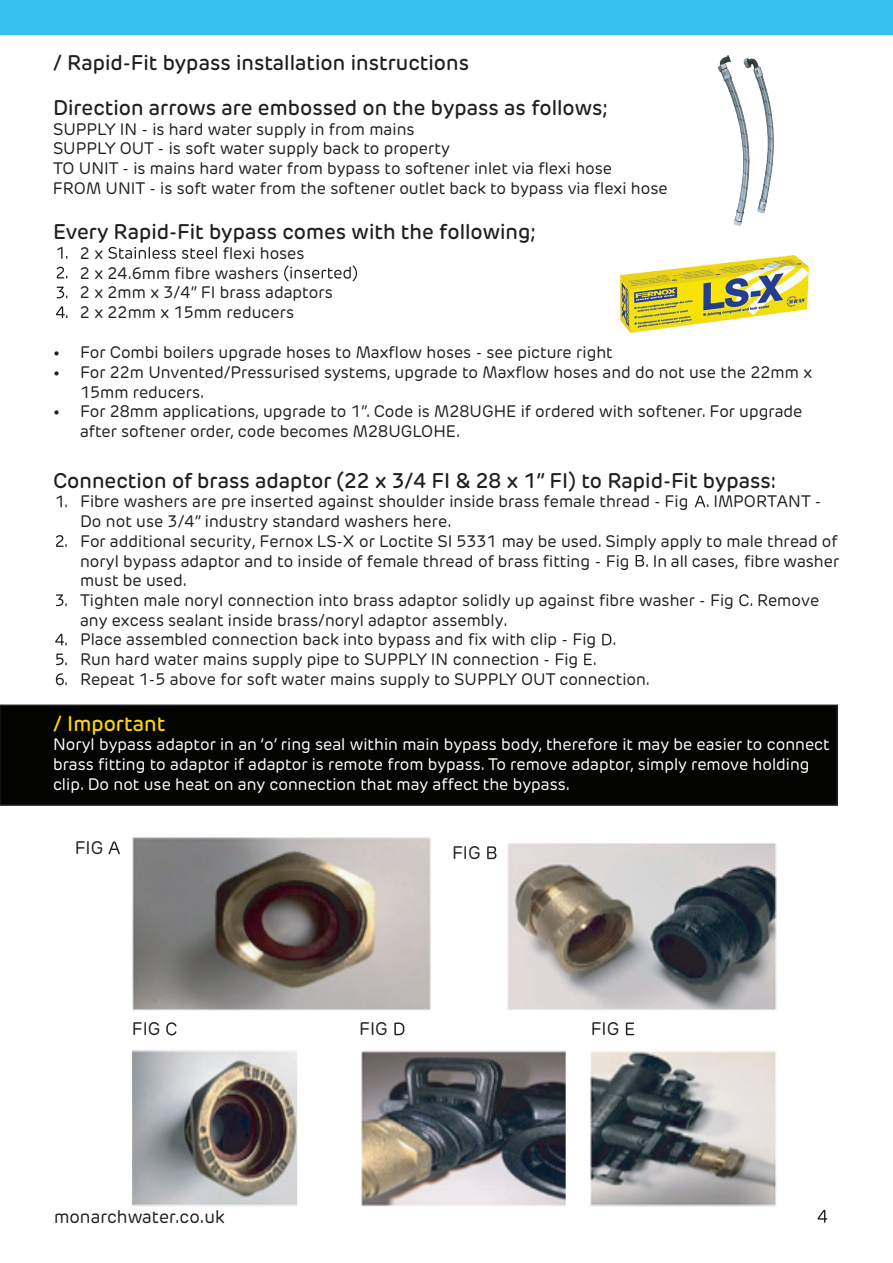
<style>
.page{position:relative;width:893px;height:1263px;background:#fff}
.page>*{position:absolute;margin:0;border:0;box-sizing:border-box;transform-origin:0 0}
.t1{font:500 21px/45px "New Rubrik";color:#231f20}
.t2{font:500 21px "New Rubrik";color:#fcd609}
.t3{font:18px "New Rubrik";color:#231f20}
.t4{font:16.5px/19.8px "New Rubrik";color:#231f20}
.t5{font:16.5px/19.8px "New Rubrik";color:#fff}
</style>
<div class="page">
<div style="left:0;top:704px;width:838px;height:102px;background:#040503"></div>
<img style="left:133px;top:837px;width:644px;height:370px">
<svg style="left:57px;top:247px;width:10px;height:12px"></svg>
<svg style="left:108px;top:247px;width:68px;height:12px"></svg>
<svg style="left:182px;top:247px;width:35px;height:12px"></svg>
<svg style="left:57px;top:267px;width:10px;height:12px"></svg>
<svg style="left:284px;top:265px;width:73px;height:16px"></svg>
<svg style="left:57px;top:287px;width:10px;height:11px"></svg>
<svg style="left:56px;top:306px;width:11px;height:12px"></svg>
<svg style="left:56px;top:495px;width:11px;height:12px"></svg>
<svg style="left:695px;top:495px;width:10px;height:12px"></svg>
<svg style="left:56px;top:535px;width:11px;height:12px"></svg>
<svg style="left:636px;top:555px;width:8px;height:12px"></svg>
<svg style="left:56px;top:594px;width:11px;height:12px"></svg>
<svg style="left:739px;top:594px;width:10px;height:12px"></svg>
<svg style="left:55px;top:634px;width:12px;height:11px"></svg>
<svg style="left:602px;top:634px;width:9px;height:11px"></svg>
<svg style="left:56px;top:653px;width:11px;height:12px"></svg>
<svg style="left:584px;top:653px;width:8px;height:12px"></svg>
<svg style="left:56px;top:673px;width:11px;height:12px"></svg>
<img style="left:718px;top:55px;width:56px;height:171px">
<img style="left:620px;top:255px;width:189px;height:77px">
<svg style="left:109px;top:841px;width:11px;height:13px"></svg>
<svg style="left:487px;top:846px;width:9px;height:13px"></svg>
<svg style="left:166px;top:1022px;width:10px;height:13px"></svg>
<svg style="left:394px;top:1022px;width:10px;height:13px"></svg>
<svg style="left:626px;top:1022px;width:8px;height:13px"></svg>
<div style="left:0;top:0;width:893px;height:35px;background:#35c0f0"></div>
<svg style="left:817px;top:1210px;width:10px;height:13px"></svg>
<p class="t1" style="left:53px;top:40px;width:556px">/ Rapid-Fit bypass installation instructions<br>Direction arrows are embossed on the bypass as follows;</p>
<p class="t4" style="left:53px;top:119px;width:616px">SUPPLY IN - is hard water supply in from mains<br>SUPPLY OUT - is soft water supply back to property<br>TO UNIT - is mains hard water from bypass to softener inlet via flexi hose<br>FROM UNIT - is soft water from the softener outlet back to bypass via flexi hose</p>
<p class="t1" style="left:53px;top:209px;width:484px">Every Rapid-Fit bypass comes with the following;</p>
<p class="t4" style="left:80px;top:243px;width:25px">2 x</p>
<p class="t4" style="left:80px;top:243px;width:254px;text-indent:143px">flexi hoses<br>2 x 24.6mm fibre washers<br>2 x 2mm x 3/4” FI brass adaptors<br>2 x 22mm x 15mm reducers</p>
<p class="t4" style="left:53px;top:342px;width:561px">• For Combi boilers upgrade hoses to Maxflow hoses - see picture right</p>
<p class="t4" style="left:80px;top:362px;width:734px;text-indent:-27px">• For 22m Unvented/Pressurised systems, upgrade to Maxflow hoses and do not use the 22mm x<br>15mm reducers.</p>
<p class="t4" style="left:80px;top:402px;width:724px;text-indent:-27px">• For 28mm applications, upgrade to 1”. Code is M28UGHE if ordered with softener. For upgrade after softener order, code becomes M28UGLOHE.</p>
<p class="t1" style="left:53px;top:458px;width:725px">Connection of brass adaptor (22 x 3/4 FI &amp; 28 x 1” FI) to Rapid-Fit bypass:</p>
<p class="t4" style="left:80px;top:492px;width:761px">Fibre washers are pre inserted against shoulder inside brass female thread - Fig . IMPORTANT - Do not use 3/4” industry standard washers here.<br>For additional security, Fernox LS-X or Loctite SI 5331 may be used. Simply apply to male thread of noryl bypass adaptor and to inside of female thread of brass fitting - Fig . In all cases, fibre washer must be used.<br>Tighten male noryl connection into brass adaptor solidly up against fibre washer - Fig . Remove any excess sealant inside brass/noryl adaptor assembly.<br>Place assembled connection back into bypass and fix with clip - Fig .<br>Run hard water mains supply pipe to SUPPLY IN connection - Fig .<br>Repeat 1-5 above for soft water mains supply to SUPPLY OUT connection.</p>
<p class="t2" style="left:53px;top:710px;width:114px">/ Important</p>
<p class="t5" style="left:53px;top:735px;width:778px">Noryl bypass adaptor in an ‘o’ ring seal within main bypass body, therefore it may be easier to connect brass fitting to adaptor if adaptor is remote from bypass. To remove adaptor, simply remove holding clip. Do not use heat on any connection that may affect the bypass.</p>
<p class="t3" style="left:75px;top:837px;width:30px">FIG</p>
<p class="t3" style="left:452px;top:842px;width:30px">FIG</p>
<p class="t3" style="left:132px;top:1018px;width:30px">FIG</p>
<p class="t3" style="left:359px;top:1018px;width:30px">FIG</p>
<p class="t3" style="left:591px;top:1018px;width:30px">FIG</p>
<p class="t3" style="left:54px;top:1206px;width:172px">monarchwater.co.uk</p>
</div>
